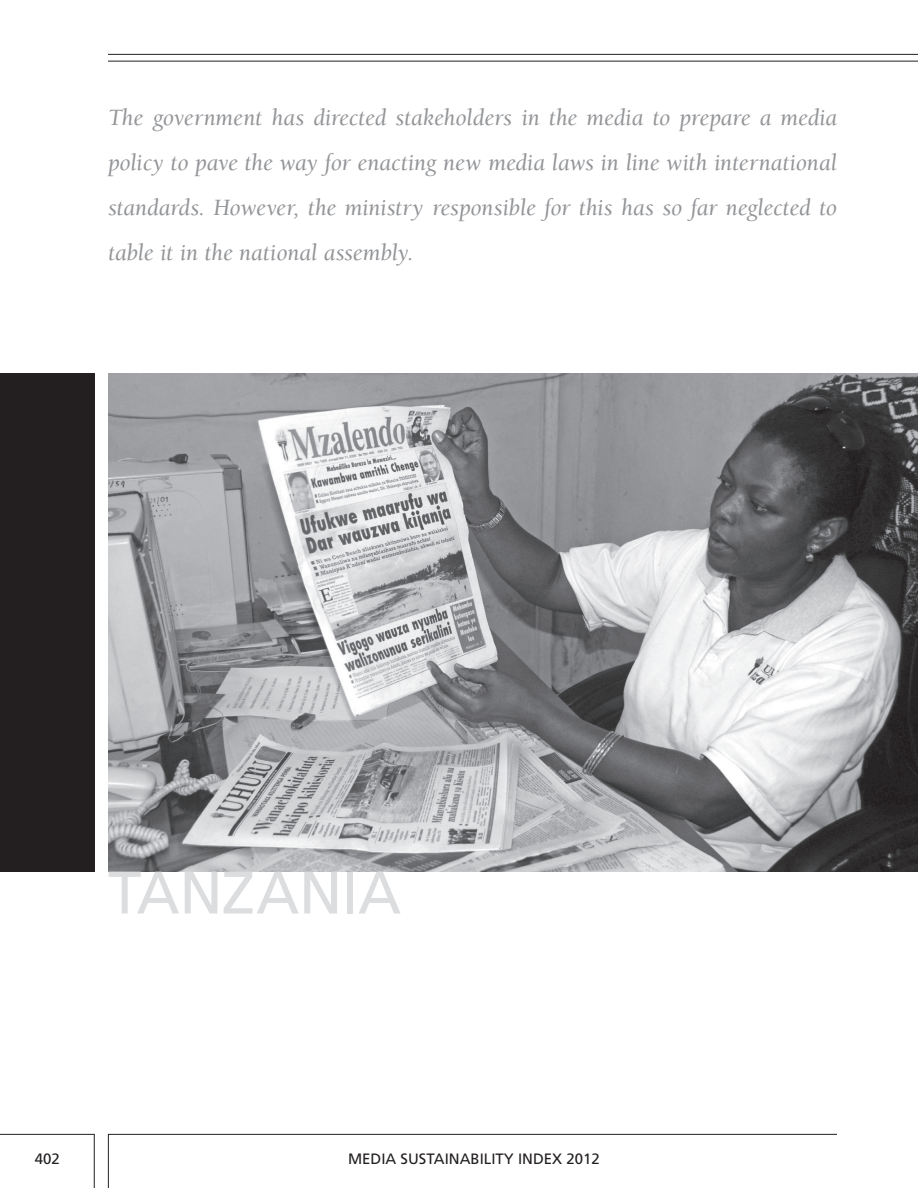
<style>
.page{position:relative;width:918px;height:1188px;background:#fff}
.page>*{position:absolute;margin:0;border:0;box-sizing:border-box;transform-origin:0 0}
.t1{font:60px "Frutiger LT Std";letter-spacing:-.01em;color:#dcdddf}
.t2{font:italic 24px/45px "Berkeley Std";letter-spacing:-.01em;color:#939598;text-align:justify}
.t3{font:15px "Frutiger LT Std";color:#231f20}
</style>
<div class="page">
<img style="left:108px;top:373px;width:810px;height:499px">
<hr style="left:108px;top:1134px;width:729px;height:1px;background:#231f20">
<hr style="left:0;top:1134px;width:94px;height:1px;background:#231f20">
<hr style="left:94px;top:1134px;width:1px;height:54px;background:#231f20">
<hr style="left:108px;top:1134px;width:1px;height:54px;background:#231f20">
<div style="left:0;top:373px;width:95px;height:499px;background:#231f20"></div>
<hr style="left:108px;top:61px;width:810px;height:1px;background:#231f20">
<hr style="left:108px;top:54px;width:810px;height:1px;background:#231f20">
<p class="t2" style="left:108px;top:95px;width:731px">The government has directed stakeholders in the media to prepare a media policy to pave the way for enacting new media laws in line with international standards. However, the ministry responsible for this has so far neglected to table it in the national assembly.</p>
<h1 class="t1" style="left:108px;top:857px;width:295px">TANZANIA</h1>
<p class="t3" style="left:35px;top:1150px;width:27px">402</p>
<p class="t3" style="left:348px;top:1150px;width:253px">MEDIA SUSTAINABILITY INDEX 2012</p>
</div>
